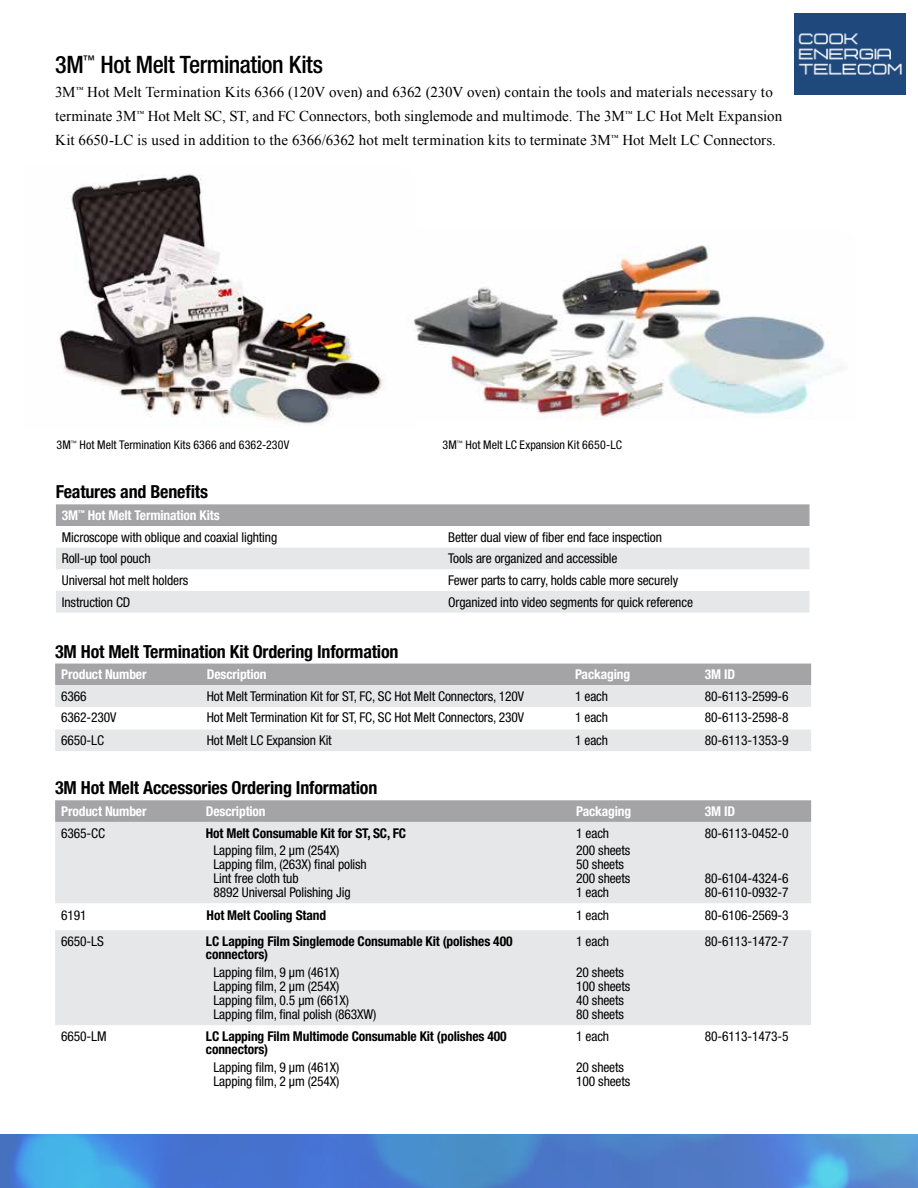
<style>
.page{position:relative;width:918px;height:1188px;background:#fff}
.page>*{position:absolute;margin:0;border:0;box-sizing:border-box;transform-origin:0 0}
.t1{font:500 condensed 24px "Helvetica Neue LT Std";letter-spacing:-.015em;color:#000}
.t2{font:700 condensed 18px "Helvetica Neue LT Std";letter-spacing:-.01em;color:#000}
.t3{font:15px/24px "Times New Roman";letter-spacing:.005em;color:#000}
.t4{font:condensed 13.5px/21.6px "Helvetica Neue LT Std";letter-spacing:-.01em;color:#000}
.t5{font:700 condensed 13.5px/13.5px "Helvetica Neue LT Std";letter-spacing:-.01em;color:#000}
.t6{font:700 condensed 13.5px "Helvetica Neue LT Std";letter-spacing:-.01em;color:#fff}
.t7{font:condensed 12px "Helvetica Neue LT Std";letter-spacing:.005em;color:#000}
.s1{font-weight:700;color:#fff}
</style>
<div class="page">
<div style="left:56px;top:504px;width:754px;height:22px;background:#a4a4a7"></div>
<svg style="left:56px;top:548px;width:754px;height:65px;fill:#e6e7e8"></svg>
<svg style="left:55px;top:800px;width:756px;height:22px;background:#a5a5a8"></svg>
<svg style="left:55px;top:822px;width:756px;height:203px;background:#e9eaeb"></svg>
<div style="left:55px;top:664px;width:756px;height:21px;background:#a4a4a7"></div>
<svg style="left:55px;top:685px;width:756px;height:66px;fill:#e6e7e8"></svg>
<img style="left:59px;top:174px;width:326px;height:251px">
<img style="left:409px;top:245px;width:432px;height:174px">
<img style="left:0;top:1135px;width:918px;height:53px">
<img style="left:794px;top:14px;width:111px;height:81px">
<h1 class="t1" style="left:55px;top:50px;width:269px">3M<sup>™</sup> Hot Melt Termination Kits</h1>
<p class="t3" style="left:55px;top:80px;width:729px">3M<sup>™</sup> Hot Melt Termination Kits 6366 (120V oven) and 6362 (230V oven) contain the tools and materials necessary to terminate 3M<sup>™</sup> Hot Melt SC, ST, and FC Connectors, both singlemode and multimode. The 3M<sup>™</sup> LC Hot Melt Expansion<br>Kit 6650-LC is used in addition to the 6366/6362 hot melt termination kits to terminate 3M<sup>™</sup> Hot Melt LC Connectors.</p>
<p class="t7" style="left:57px;top:438px;width:234px">3M<sup>™</sup> Hot Melt Termination Kits 6366 and 6362-230V</p>
<p class="t7" style="left:443px;top:438px;width:181px">3M<sup>™</sup> Hot Melt LC Expansion Kit 6650-LC</p>
<h2 class="t2" style="left:56px;top:481px;width:154px">Features and Benefits</h2>
<p class="t4" style="left:62px;top:504px;width:217px"><span class="s1">3M</span><sup>™</sup> <span class="s1">Hot Melt Termination Kits<br></span>Microscope with oblique and coaxial lighting</p>
<p class="t4" style="left:448px;top:526px;width:215px">Better dual view of fiber end face inspection</p>
<p class="t4" style="left:62px;top:548px;width:90px">Roll-up tool pouch</p>
<p class="t4" style="left:448px;top:548px;width:171px">Tools are organized and accessible</p>
<p class="t4" style="left:62px;top:569px;width:128px">Universal hot melt holders</p>
<p class="t4" style="left:448px;top:569px;width:231px">Fewer parts to carry, holds cable more securely</p>
<p class="t4" style="left:62px;top:591px;width:70px">Instruction CD</p>
<p class="t4" style="left:448px;top:591px;width:246px">Organized into video segments for quick reference</p>
<h2 class="t2" style="left:55px;top:640px;width:345px">3M Hot Melt Termination Kit Ordering Information</h2>
<p class="t6" style="left:61px;top:666px;width:87px">Product Number</p>
<p class="t6" style="left:207px;top:666px;width:61px">Description</p>
<p class="t6" style="left:575px;top:666px;width:57px">Packaging</p>
<p class="t6" style="left:705px;top:666px;width:32px">3M ID</p>
<p class="t4" style="left:61px;top:685px;width:27px">6366</p>
<p class="t4" style="left:207px;top:685px;width:319px">Hot Melt Termination Kit for ST, FC, SC Hot Melt Connectors, 120V</p>
<p class="t4" style="left:575px;top:685px;width:35px">1 each</p>
<p class="t4" style="left:705px;top:685px;width:85px">80-6113-2599-6</p>
<p class="t4" style="left:61px;top:707px;width:57px">6362-230V</p>
<p class="t4" style="left:207px;top:707px;width:319px">Hot Melt Termination Kit for ST, FC, SC Hot Melt Connectors, 230V</p>
<p class="t4" style="left:575px;top:707px;width:35px">1 each</p>
<p class="t4" style="left:705px;top:707px;width:85px">80-6113-2598-8</p>
<p class="t4" style="left:61px;top:729px;width:44px">6650-LC</p>
<p class="t4" style="left:207px;top:729px;width:126px">Hot Melt LC Expansion Kit</p>
<p class="t4" style="left:575px;top:729px;width:35px">1 each</p>
<p class="t4" style="left:705px;top:729px;width:85px">80-6113-1353-9</p>
<h2 class="t2" style="left:55px;top:777px;width:324px">3M Hot Melt Accessories Ordering Information</h2>
<p class="t6" style="left:61px;top:803px;width:87px">Product Number</p>
<p class="t6" style="left:206px;top:803px;width:61px">Description</p>
<p class="t6" style="left:576px;top:803px;width:57px">Packaging</p>
<p class="t6" style="left:705px;top:803px;width:32px">3M ID</p>
<p class="t4" style="left:61px;top:822px;width:45px">6365-CC</p>
<p class="t5" style="left:206px;top:826px;width:202px">Hot Melt Consumable Kit for ST, SC, FC</p>
<p class="t4" style="left:576px;top:822px;width:35px">1 each</p>
<p class="t4" style="left:705px;top:822px;width:85px">80-6113-0452-0</p>
<p class="t4" style="left:213px;top:840px;width:128px">Lapping film, 2 µm (254X)</p>
<p class="t4" style="left:576px;top:840px;width:56px">200 sheets</p>
<p class="t4" style="left:213px;top:854px;width:155px">Lapping film, (263X) final polish</p>
<p class="t4" style="left:576px;top:854px;width:49px">50 sheets</p>
<p class="t4" style="left:213px;top:868px;width:87px">Lint free cloth tub</p>
<p class="t4" style="left:576px;top:868px;width:56px">200 sheets</p>
<p class="t4" style="left:705px;top:868px;width:85px">80-6104-4324-6</p>
<p class="t4" style="left:213px;top:882px;width:139px">8892 Universal Polishing Jig</p>
<p class="t4" style="left:576px;top:882px;width:35px">1 each</p>
<p class="t4" style="left:705px;top:882px;width:85px">80-6110-0932-7</p>
<p class="t4" style="left:61px;top:904px;width:27px">6191</p>
<p class="t5" style="left:207px;top:908px;width:121px">Hot Melt Cooling Stand</p>
<p class="t4" style="left:576px;top:904px;width:35px">1 each</p>
<p class="t4" style="left:705px;top:904px;width:85px">80-6106-2569-3</p>
<p class="t4" style="left:61px;top:930px;width:44px">6650-LS</p>
<p class="t5" style="left:206px;top:934px;width:308px">LC Lapping Film Singlemode Consumable Kit (polishes 400 connectors)</p>
<p class="t4" style="left:576px;top:930px;width:35px">1 each</p>
<p class="t4" style="left:705px;top:930px;width:85px">80-6113-1472-7</p>
<p class="t4" style="left:213px;top:962px;width:128px">Lapping film, 9 µm (461X)</p>
<p class="t4" style="left:576px;top:962px;width:49px">20 sheets</p>
<p class="t4" style="left:213px;top:976px;width:128px">Lapping film, 2 µm (254X)</p>
<p class="t4" style="left:576px;top:976px;width:56px">100 sheets</p>
<p class="t4" style="left:213px;top:990px;width:137px">Lapping film, 0.5 µm (661X)</p>
<p class="t4" style="left:576px;top:990px;width:49px">40 sheets</p>
<p class="t4" style="left:213px;top:1003px;width:165px">Lapping film, final polish (863XW)</p>
<p class="t4" style="left:576px;top:1003px;width:49px">80 sheets</p>
<p class="t4" style="left:61px;top:1025px;width:47px">6650-LM</p>
<p class="t5" style="left:206px;top:1029px;width:302px">LC Lapping Film Multimode Consumable Kit (polishes 400 connectors)</p>
<p class="t4" style="left:576px;top:1025px;width:35px">1 each</p>
<p class="t4" style="left:705px;top:1025px;width:85px">80-6113-1473-5</p>
<p class="t4" style="left:213px;top:1056px;width:128px">Lapping film, 9 µm (461X)</p>
<p class="t4" style="left:576px;top:1056px;width:49px">20 sheets</p>
<p class="t4" style="left:213px;top:1070px;width:128px">Lapping film, 2 µm (254X)</p>
<p class="t4" style="left:576px;top:1070px;width:56px">100 sheets</p>
</div>
